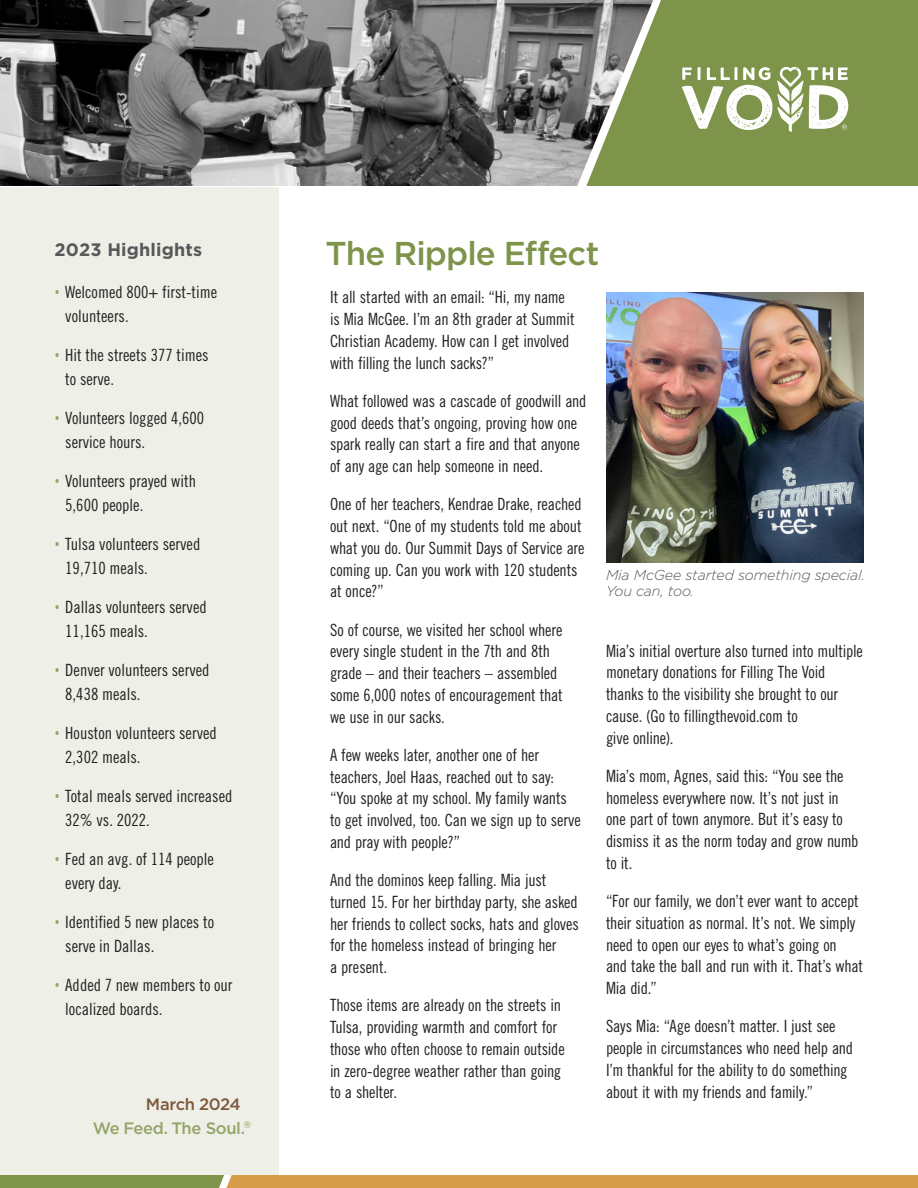
<style>
.page{position:relative;width:918px;height:1188px;background:#fff}
.page>*{position:absolute;margin:0;border:0;box-sizing:border-box;transform-origin:0 0}
.t1{font:500 33px "Gotham HTF";letter-spacing:-.03em;color:#7e944a}
.t2{font:700 18px "Gotham HTF";letter-spacing:.01em;color:#57585a}
.Body_text{font:16.8px/21.8px "Trade Gothic Cond Eighteen";letter-spacing:-.01em;color:#231f20}
.t3{font:500 16.5px "Gotham HTF";letter-spacing:-.02em;color:#94a468}
.t4{font:500 16.5px "Gotham HTF";letter-spacing:-.025em;color:#7d593e}
.t5{font:italic 300 14.25px/16.5px "Gotham HTF";letter-spacing:-.01em;color:#57585a}
.s1{font-family:"Gotham HTF";font-stretch:condensed;color:#94a468}
</style>
<div class="page">
<svg style="left:0;top:1174px;width:226px;height:14px"></svg>
<svg style="left:226px;top:1174px;width:692px;height:14px;fill:#d59d48"></svg>
<img style="left:0;top:0;width:580px;height:186px">
<svg style="left:580px;top:0;width:338px;height:186px;fill:#7e944a"></svg>
<svg style="left:682px;top:67px;width:166px;height:65px"></svg>
<div style="left:0;top:187px;width:279px;height:987px;background:#eef0e7"></div>
<img style="left:606px;top:293px;width:258px;height:269px">
<p class="t2" style="left:55px;top:239px;width:149px">2023 Highlights</p>
<p class="Body_text" style="left:65px;top:280px;width:154px;line-height:24px;text-indent:-11px"><span class="s1">•</span> Welcomed 800+ first-time volunteers.</p>
<p class="Body_text" style="left:65px;top:343px;width:145px;line-height:24px;text-indent:-11px"><span class="s1">•</span> Hit the streets 377 times to serve.</p>
<p class="Body_text" style="left:65px;top:406px;width:140px;line-height:24px;text-indent:-11px"><span class="s1">•</span> Volunteers logged 4,600 service hours.</p>
<p class="Body_text" style="left:65px;top:469px;width:132px;line-height:24px;text-indent:-11px"><span class="s1">•</span> Volunteers prayed with<br>5,600 people.</p>
<p class="Body_text" style="left:65px;top:532px;width:137px;line-height:24px;text-indent:-11px"><span class="s1">•</span> Tulsa volunteers served<br>19,710 meals.</p>
<p class="Body_text" style="left:65px;top:595px;width:143px;line-height:24px;text-indent:-11px"><span class="s1">•</span> Dallas volunteers served<br>11,165 meals.</p>
<p class="Body_text" style="left:65px;top:658px;width:146px;line-height:24px;text-indent:-11px"><span class="s1">•</span> Denver volunteers served<br>8,438 meals.</p>
<p class="Body_text" style="left:65px;top:721px;width:153px;line-height:24px;text-indent:-11px"><span class="s1">•</span> Houston volunteers served<br>2,302 meals.</p>
<p class="Body_text" style="left:65px;top:784px;width:169px;line-height:24px;text-indent:-11px"><span class="s1">•</span> Total meals served increased<br>32% vs. 2022.</p>
<p class="Body_text" style="left:65px;top:847px;width:150px;line-height:24px;text-indent:-11px"><span class="s1">•</span> Fed an avg. of 114 people every day.</p>
<p class="Body_text" style="left:65px;top:910px;width:150px;line-height:24px;text-indent:-11px"><span class="s1">•</span> Identified 5 new places to serve in Dallas.</p>
<p class="Body_text" style="left:65px;top:973px;width:169px;line-height:24px;text-indent:-11px"><span class="s1">•</span> Added 7 new members to our localized boards.</p>
<p class="t4" style="left:146px;top:1095px;width:97px">March 2024</p>
<p class="t3" style="left:93px;top:1119px;width:160px">We Feed. The Soul.<sup>®</sup></p>
<p class="t1" style="left:326px;top:235px;width:275px">The Ripple Effect</p>
<p class="Body_text" style="left:330px;top:286px;width:246px">It all started with an email: “Hi, my name is Mia McGee. I’m an 8th grader at Summit Christian Academy. How can I get involved with filling the lunch sacks?”</p>
<p class="Body_text" style="left:330px;top:390px;width:258px">What followed was a cascade of goodwill and good deeds that’s ongoing, proving how one spark really can start a fire and that anyone of any age can help someone in need.</p>
<p class="Body_text" style="left:330px;top:493px;width:256px">One of her teachers, Kendrae Drake, reached out next. “One of my students told me about what you do. Our Summit Days of Service are coming up. Can you work with 120 students at once?”</p>
<p class="Body_text" style="left:330px;top:619px;width:234px">So of course, we visited her school where every single student in the 7th and 8th grade – and their teachers – assembled some 6,000 notes of encouragement that we use in our sacks.</p>
<p class="Body_text" style="left:330px;top:744px;width:252px">A few weeks later, another one of her teachers, Joel Haas, reached out to say: “You spoke at my school. My family wants to get involved, too. Can we sign up to serve and pray with people?”</p>
<p class="Body_text" style="left:330px;top:869px;width:250px">And the dominos keep falling. Mia just turned 15. For her birthday party, she asked her friends to collect socks, hats and gloves for the homeless instead of bringing her<br>a present.</p>
<p class="Body_text" style="left:330px;top:994px;width:236px">Those items are already on the streets in Tulsa, providing warmth and comfort for those who often choose to remain outside in zero-degree weather rather than going to a shelter.</p>
<p class="t5" style="left:606px;top:567px;width:260px">Mia McGee started something special.<br>You can, too.</p>
<p class="Body_text" style="left:606px;top:640px;width:258px">Mia’s initial overture also turned into multiple monetary donations for Filling The Void thanks to the visibility she brought to our cause. (Go to fillingthevoid.com to<br>give online).</p>
<p class="Body_text" style="left:606px;top:765px;width:254px">Mia’s mom, Agnes, said this: “You see the homeless everywhere now. It’s not just in one part of town anymore. But it’s easy to dismiss it as the norm today and grow numb to it.</p>
<p class="Body_text" style="left:606px;top:890px;width:259px">“For our family, we don’t ever want to accept their situation as normal. It’s not. We simply need to open our eyes to what’s going on<br>and take the ball and run with it. That’s what Mia did.”</p>
<p class="Body_text" style="left:606px;top:1015px;width:249px">Says Mia: “Age doesn’t matter. I just see people in circumstances who need help and I’m thankful for the ability to do something about it with my friends and family.”</p>
</div>
